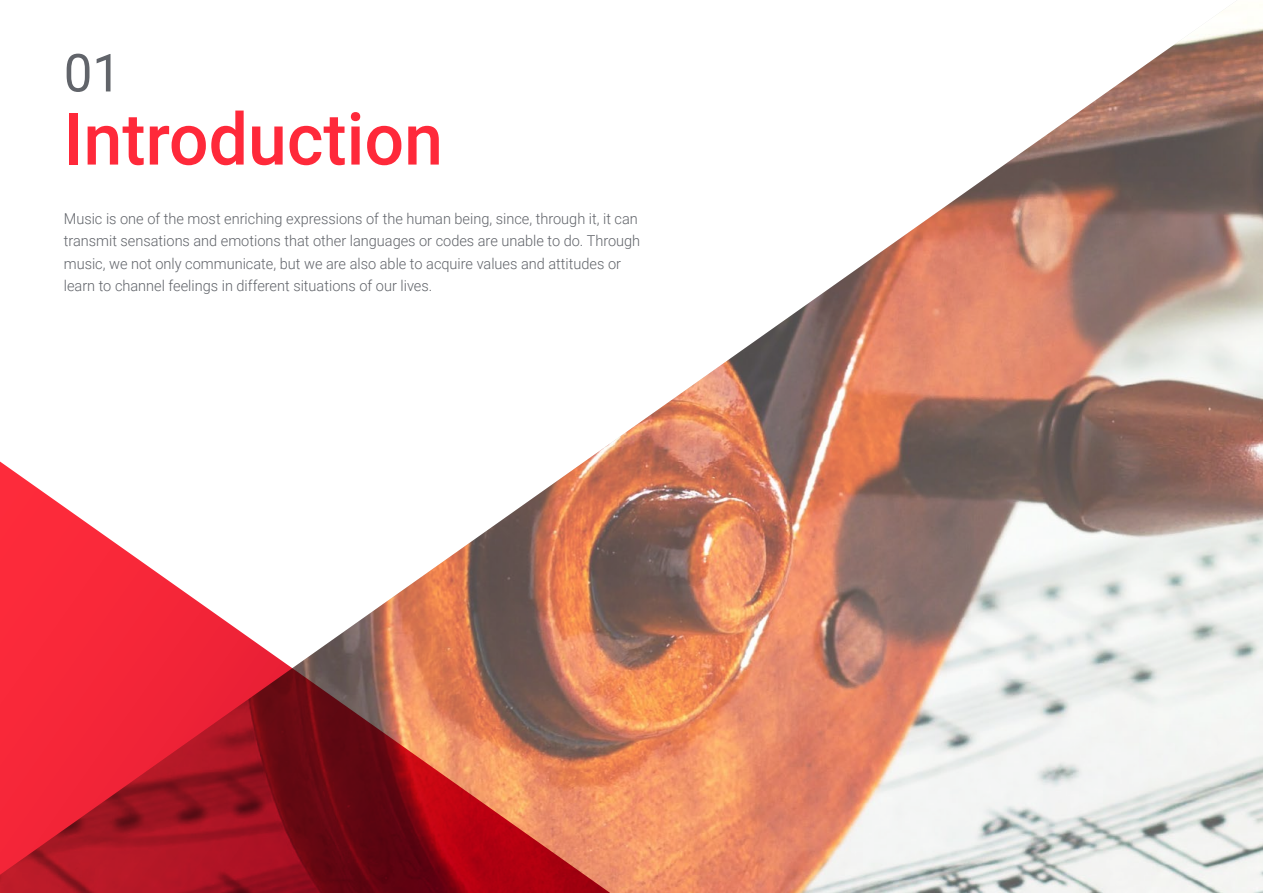
<style>
.page{position:relative;width:1263px;height:893px;background:#fff}
.page>*{position:absolute;margin:0;border:0;box-sizing:border-box;transform-origin:0 0}
.t1{font:500 72px "Roboto";color:#ff293a}
.t2{font:52.5px "Roboto";color:#61646a}
.t3{font:300 15px/22.5px "Roboto";color:#61646a}
</style>
<div class="page">
<img style="left:607px;top:1px;width:656px;height:892px">
<svg style="left:0;top:446px;width:640px;height:447px"></svg>
<h2 class="t2" style="left:64px;top:36px;width:59px">01</h2>
<h1 class="t1" style="left:64px;top:89px;width:381px">Introduction</h1>
<p class="t3" style="left:64px;top:207px;width:578px">Music is one of the most enriching expressions of the human being, since, through it, it can transmit sensations and emotions that other languages or codes are unable to do. Through music, we not only communicate, but we are also able to acquire values and attitudes or learn to channel feelings in different situations of our lives.</p>
</div>
